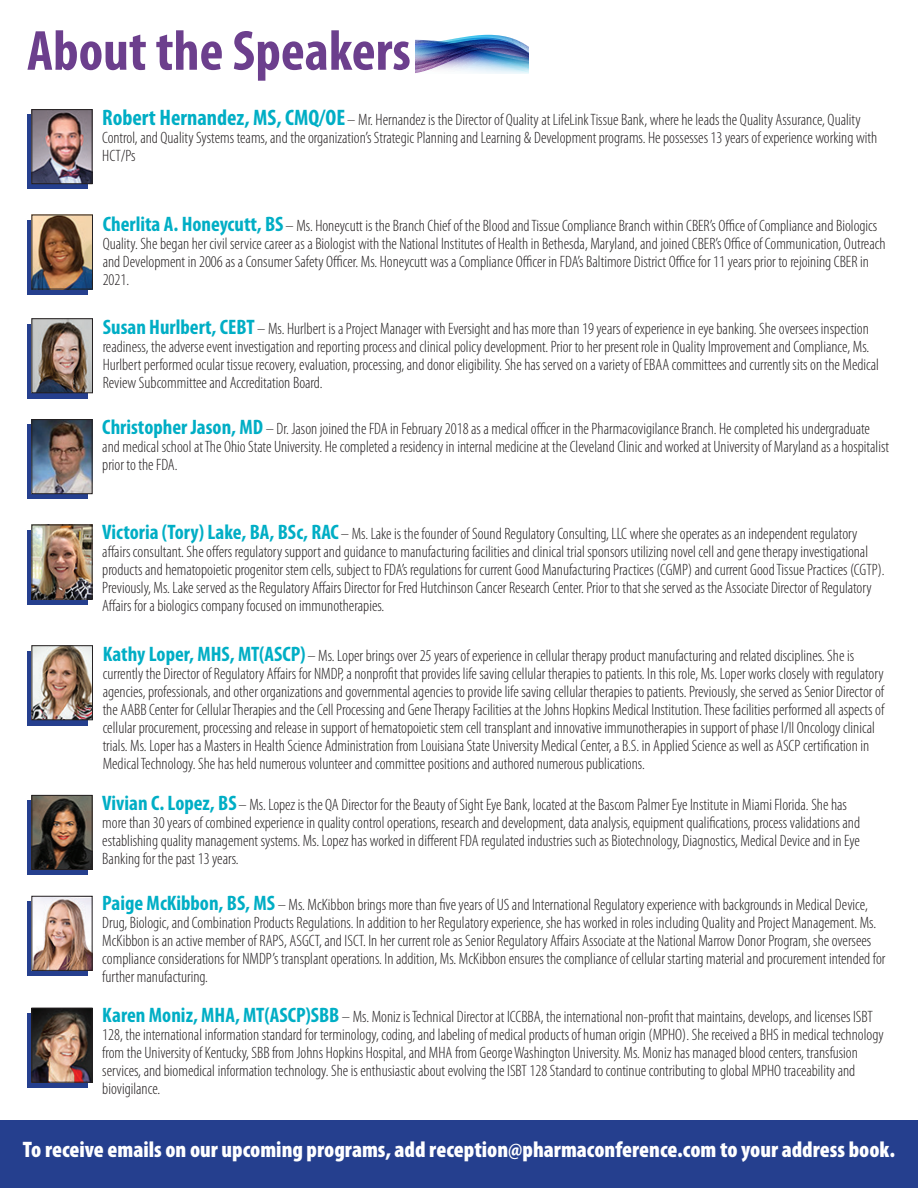
<style>
.page{position:relative;width:918px;height:1188px;background:#fff}
.page>*{position:absolute;margin:0;border:0;box-sizing:border-box;transform-origin:0 0}
.t1{font:700 condensed 57px "Myriad Pro";color:#6c3f8d}
.t2{font:900 condensed 22.5px "Myriad Pro";color:#fff}
.t3{font:300 condensed 16.5px/18px "Myriad Pro";color:#231f20}
.s1{font-weight:700;font-size:22.5px;color:#00aec5}
.s2{font-weight:700;font-size:21px;color:#00aec5}
</style>
<div class="page">
<div style="left:27px;top:801px;width:60px;height:74px;background:#253f8e"></div>
<img style="left:33px;top:797px;width:58px;height:71px">
<div style="left:31px;top:795px;width:62px;height:75px;border:1px solid #231f20"></div>
<div style="left:27px;top:902px;width:60px;height:74px;background:#253f8e"></div>
<img style="left:33px;top:898px;width:58px;height:71px">
<div style="left:31px;top:896px;width:62px;height:75px;border:1px solid #231f20"></div>
<div style="left:27px;top:425px;width:60px;height:74px;background:#253f8e"></div>
<img style="left:33px;top:421px;width:58px;height:71px">
<div style="left:31px;top:419px;width:62px;height:75px;border:1px solid #231f20"></div>
<div style="left:27px;top:530px;width:60px;height:74px;background:#253f8e"></div>
<img style="left:33px;top:527px;width:58px;height:70px">
<div style="left:31px;top:525px;width:62px;height:74px;border:1px solid #231f20"></div>
<svg style="left:27px;top:651px;width:61px;height:74px"></svg>
<img style="left:34px;top:647px;width:57px;height:71px">
<div style="left:32px;top:645px;width:61px;height:75px;border:1px solid #231f20"></div>
<svg style="left:27px;top:220px;width:61px;height:74px"></svg>
<img style="left:34px;top:217px;width:57px;height:70px">
<div style="left:32px;top:215px;width:61px;height:74px;border:1px solid #231f20"></div>
<svg style="left:27px;top:324px;width:61px;height:74px"></svg>
<img style="left:34px;top:320px;width:57px;height:71px">
<div style="left:32px;top:318px;width:61px;height:75px;border:1px solid #231f20"></div>
<div style="left:0;top:1120px;width:918px;height:68px;background:#253f8e"></div>
<img style="left:416px;top:34px;width:113px;height:40px">
<div style="left:27px;top:115px;width:60px;height:74px;background:#253f8e"></div>
<img style="left:33px;top:111px;width:58px;height:71px">
<div style="left:31px;top:109px;width:62px;height:75px;border:1px solid #231f20"></div>
<div style="left:27px;top:1013px;width:60px;height:74px;background:#253f8e"></div>
<img style="left:33px;top:1010px;width:58px;height:71px">
<div style="left:31px;top:1008px;width:62px;height:75px;border:1px solid #231f20"></div>
<h1 class="t1" style="left:27px;top:15px;width:385px">About the Speakers</h1>
<p class="t3" style="left:102px;top:110px;width:777px"><span class="s1">Robert Hernandez, MS, CMQ/OE</span>– Mr. Hernandez is the Director of Quality at LifeLink Tissue Bank, where he leads the Quality Assurance, Quality<br>Control, and Quality Systems teams, and the organization’s Strategic Planning and Learning &amp; Development programs. He possesses 13 years of experience working with<br>HCT/Ps</p>
<p class="t3" style="left:103px;top:216px;width:785px"><span class="s2">Cherlita A. Honeycutt, BS</span>– Ms. Honeycutt is the Branch Chief of the Blood and Tissue Compliance Branch within CBER’s Office of Compliance and Biologics Quality. She began her civil service career as a Biologist with the National Institutes of Health in Bethesda, Maryland, and joined CBER’s Office of Communication, Outreach and Development in 2006 as a Consumer Safety Officer. Ms. Honeycutt was a Compliance Officer in FDA’s Baltimore District Office for 11 years prior to rejoining CBER in 2021.</p>
<p class="t3" style="left:103px;top:320px;width:778px"><span class="s2">Susan Hurlbert, CEBT</span> – Ms. Hurlbert is a Project Manager with Eversight and has more than 19 years of experience in eye banking. She oversees inspection readiness, the adverse event investigation and reporting process and clinical policy development. Prior to her present role in Quality Improvement and Compliance, Ms.<br>Hurlbert performed ocular tissue recovery, evaluation, processing, and donor eligibility. She has served on a variety of EBAA committees and currently sits on the Medical Review Subcommittee and Accreditation Board.</p>
<p class="t3" style="left:102px;top:419px;width:788px"><span class="s2">Christopher Jason, MD</span> – Dr. Jason joined the FDA in February 2018 as a medical officer in the Pharmacovigilance Branch. He completed his undergraduate and medical school at The Ohio State University. He completed a residency in internal medicine at the Cleveland Clinic and worked at University of Maryland as a hospitalist prior to the FDA.</p>
<p class="t3" style="left:102px;top:525px;width:784px"><span class="s2">Victoria (Tory) Lake, BA, BSc, RAC</span>– Ms. Lake is the founder of Sound Regulatory Consulting, LLC where she operates as an independent regulatory affairs consultant. She offers regulatory support and guidance to manufacturing facilities and clinical trial sponsors utilizing novel cell and gene therapy investigational products and hematopoietic progenitor stem cells, subject to FDA’s regulations for current Good Manufacturing Practices (CGMP) and current Good Tissue Practices (CGTP).<br>Previously, Ms. Lake served as the Regulatory Affairs Director for Fred Hutchinson Cancer Research Center. Prior to that she served as the Associate Director of Regulatory Affairs for a biologics company focused on immunotherapies.</p>
<p class="t3" style="left:103px;top:647px;width:783px"><span class="s2">Kathy Loper, MHS, MT(ASCP)</span>– Ms. Loper brings over 25 years of experience in cellular therapy product manufacturing and related disciplines. She is currently the Director of Regulatory Affairs for NMDP, a nonprofit that provides life saving cellular therapies to patients. In this role, Ms. Loper works closely with regulatory agencies, professionals, and other organizations and governmental agencies to provide life saving cellular therapies to patients. Previously, she served as Senior Director of the AABB Center for Cellular Therapies and the Cell Processing and Gene Therapy Facilities at the Johns Hopkins Medical Institution. These facilities performed all aspects of cellular procurement, processing and release in support of hematopoietic stem cell transplant and innovative immunotherapies in support of phase I/II Oncology clinical trials. Ms. Loper has a Masters in Health Science Administration from Louisiana State University Medical Center, a B.S. in Applied Science as well as ASCP certification in Medical Technology. She has held numerous volunteer and committee positions and authored numerous publications.</p>
<p class="t3" style="left:102px;top:795px;width:759px"><span class="s2">Vivian C. Lopez, BS</span>– Ms. Lopez is the QA Director for the Beauty of Sight Eye Bank, located at the Bascom Palmer Eye Institute in Miami Florida. She has more than 30 years of combined experience in quality control operations, research and development, data analysis, equipment qualifications, process validations and establishing quality management systems. Ms. Lopez has worked in different FDA regulated industries such as Biotechnology, Diagnostics, Medical Device and in Eye Banking for the past 13 years.</p>
<p class="t3" style="left:102px;top:896px;width:785px"><span class="s2">Paige McKibbon, BS, MS</span> – Ms. McKibbon brings more than five years of US and International Regulatory experience with backgrounds in Medical Device, Drug, Biologic, and Combination Products Regulations. In addition to her Regulatory experience, she has worked in roles including Quality and Project Management. Ms.<br>McKibbon is an active member of RAPS, ASGCT, and ISCT. In her current role as Senior Regulatory Affairs Associate at the National Marrow Donor Program, she oversees compliance considerations for NMDP’s transplant operations. In addition, Ms. McKibbon ensures the compliance of cellular starting material and procurement intended for further manufacturing.</p>
<p class="t3" style="left:102px;top:1008px;width:783px"><span class="s2">Karen Moniz, MHA, MT(ASCP)SBB</span> – Ms. Moniz is Technical Director at ICCBBA, the international non-profit that maintains, develops, and licenses ISBT 128, the international information standard for terminology, coding, and labeling of medical products of human origin (MPHO). She received a BHS in medical technology from the University of Kentucky, SBB from Johns Hopkins Hospital, and MHA from George Washington University. Ms. Moniz has managed blood centers, transfusion services, and biomedical information technology. She is enthusiastic about evolving the ISBT 128 Standard to continue contributing to global MPHO traceability and biovigilance.</p>
<h2 class="t2" style="left:23px;top:1135px;width:874px">To receive emails on our upcoming programs, add reception@pharmaconference.com to your address book.</h2>
</div>
